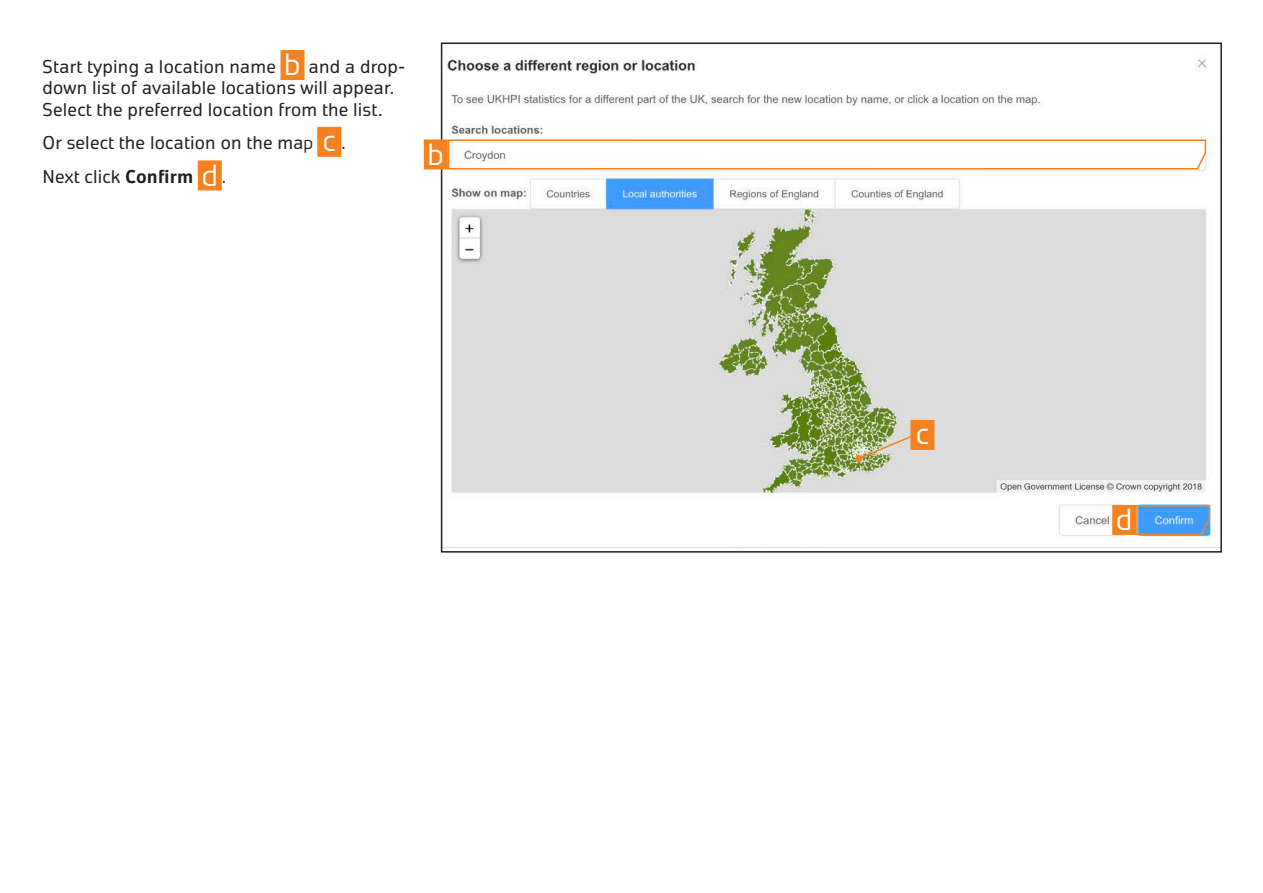
<style>
.page{position:relative;width:1263px;height:893px;background:#fff}
.page>*{position:absolute;margin:0;border:0;box-sizing:border-box;transform-origin:0 0}
.t1{font:30px "Geo Headline";color:#fff}
.t2{font:18px/21.6px "Geo";letter-spacing:.01em;color:#231f20}
.t3{font:18px "Geo Headline";color:#231f20}
.s1{font-family:"Geo Headline"}
.s2{font-weight:700}
</style>
<div class="page">
<img style="left:444px;top:58px;width:775px;height:490px">
<div style="left:280px;top:50px;width:24px;height:30px;background:#f58220"></div>
<div style="left:317px;top:127px;width:24px;height:30px;background:#f58220"></div>
<div style="left:198px;top:160px;width:24px;height:30px;background:#f58220"></div>
<svg style="left:855px;top:455px;width:7px;height:7px"></svg>
<div style="left:910px;top:420px;width:24px;height:30px;background:#f58220"></div>
<svg style="left:447px;top:139px;width:760px;height:31px"></svg>
<div style="left:424px;top:139px;width:24px;height:30px;background:#f58220"></div>
<svg style="left:1135px;top:504px;width:76px;height:32px;background:#639fdd"></svg>
<div style="left:1112px;top:505px;width:24px;height:30px;background:#f58220"></div>
<svg style="left:857px;top:435px;width:56px;height:25px"></svg>
<p class="t2" style="left:43px;top:55px;width:235px">Start typing a location name</p>
<p class="t1" style="left:285px;top:48px;width:17px">b</p>
<p class="t2" style="left:43px;top:55px;width:365px;text-indent:266px">and a drop&shy;down list of available locations will appear.<br>Select the preferred location from the list.</p>
<p class="t2" style="left:43px;top:132px;width:272px">Or select the location on the ma<span class="s1">p</span></p>
<p class="t1" style="left:323px;top:124px;width:13px">c</p>
<p class="t3" style="left:341px;top:133px;width:6px">.</p>
<p class="t2" style="left:43px;top:166px;width:152px">Next click <span class="s2">Confirm</span></p>
<p class="t1" style="left:202px;top:159px;width:17px">d</p>
<p class="t3" style="left:222px;top:167px;width:6px">.</p>
<p class="t1" style="left:428px;top:138px;width:17px">b</p>
<p class="t1" style="left:916px;top:417px;width:13px">c</p>
<p class="t1" style="left:1117px;top:503px;width:17px">d</p>
</div>
